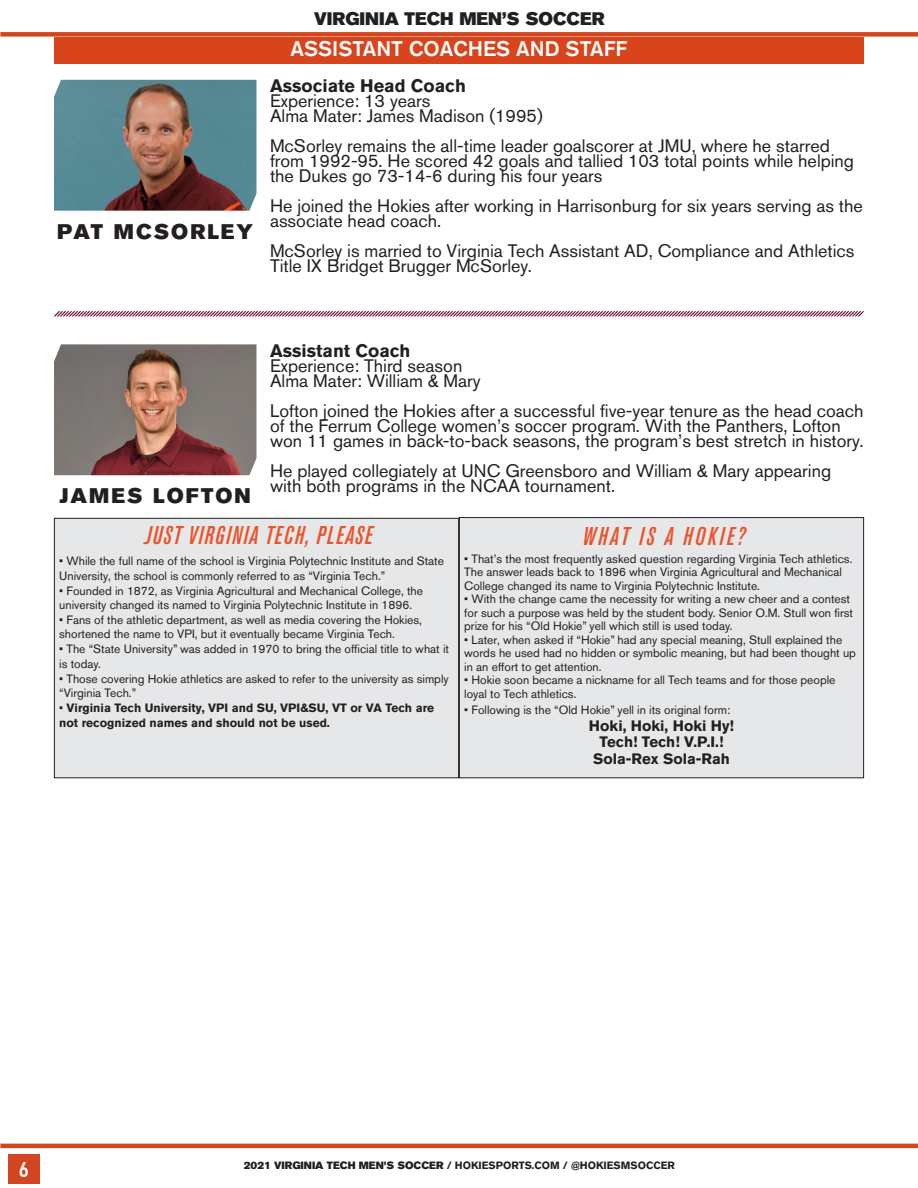
<style>
.page{position:relative;width:918px;height:1188px;background:#fff}
.page>*{position:absolute;margin:0;border:0;box-sizing:border-box;transform-origin:0 0}
.t1{font:25.5px "Akzidenz Grotesk BQ Md Cnd It Alt";letter-spacing:.05em;color:#ec5328}
.t2{font:25.5px "Akzidenz Grotesk BQ Md Cnd It Alt";letter-spacing:.1em;color:#ec5328}
.t3{font:500 21px "Akzidenz Grotesk BQ";color:#fff}
.t4{font:21px "Akzidenz Grotesk BQ Super";letter-spacing:.1em;color:#231f20}
.t5{font:21px "Virginia Tech Nike";color:#fff}
.t6{font:18px/15px "Akzidenz Grotesk BQ";color:#231f20}
.t7{font:700 18px "Akzidenz Grotesk BQ";color:#231f20}
.t8{font:18px "Akzidenz Grotesk BQ Super";color:#231f20}
.t9{font:700 15px "Akzidenz Grotesk BQ";color:#231f20}
.t10{font:12px/13.5px "Akzidenz Grotesk BQ";color:#231f20}
.t11{font:700 12px/14.4px "Akzidenz Grotesk BQ";color:#231f20}
.t12{font:700 10.5px "Akzidenz Grotesk BQ";color:#231f20}
.s1{font-weight:400}
.s2{font-family:"Akzidenz Grotesk BQ Super";font-weight:400}
</style>
<div class="page">
<div style="left:9px;top:1155px;width:31px;height:29px;background:#d2451e"></div>
<hr style="left:0;top:1144px;width:918px;height:4px;background:#d2451e">
<div style="left:0;top:32px;width:918px;height:5px;background:#d2451e"></div>
<div style="left:54px;top:37px;width:810px;height:27px;background:#d8441c"></div>
<img style="left:54px;top:344px;width:202px;height:131px">
<img style="left:54px;top:80px;width:202px;height:131px">
<svg style="left:54px;top:310px;width:810px;height:7px"></svg>
<div style="left:54px;top:518px;width:405px;height:260px;background:#e6e7e9"></div>
<div style="left:54px;top:518px;width:405px;height:260px;border:1px solid #231f20"></div>
<div style="left:459px;top:518px;width:405px;height:260px;background:#e6e7e9"></div>
<div style="left:459px;top:517px;width:405px;height:261px;border:1px solid #231f20"></div>
<h3 class="t8" style="left:314px;top:8px;width:292px">VIRGINIA TECH MEN’S SOCCER</h3>
<p class="t4" style="left:57px;top:219px;width:197px">PAT MCSORLEY</p>
<p class="t3" style="left:291px;top:36px;width:338px">ASSISTANT COACHES AND STAFF</p>
<p class="t7" style="left:270px;top:76px;width:197px">Associate Head Coach</p>
<p class="t6" style="left:270px;top:94px;width:162px">Experience: 13 years</p>
<p class="t6" style="left:270px;top:109px;width:274px">Alma Mater: James Madison (1995)</p>
<p class="t6" style="left:270px;top:139px;width:586px">McSorley remains the all-time leader goalscorer at JMU, where he starred from 1992-95. He scored 42 goals and tallied 103 total points while helping the Dukes go 73-14-6 during his four years</p>
<p class="t6" style="left:270px;top:199px;width:594px">He joined the Hokies after working in Harrisonburg for six years serving as the associate head coach.</p>
<p class="t6" style="left:270px;top:244px;width:586px">McSorley is married to Virginia Tech Assistant AD, Compliance and Athletics<br>Title IX Bridget Brugger McSorley.</p>
<p class="t4" style="left:60px;top:484px;width:193px">JAMES LOFTON</p>
<p class="t7" style="left:270px;top:340px;width:142px">Assistant Coach</p>
<p class="t6" style="left:270px;top:358px;width:194px">Experience: Third season</p>
<p class="t6" style="left:270px;top:373px;width:212px">Alma Mater: William &amp; Mary</p>
<p class="t6" style="left:270px;top:403px;width:595px">Lofton joined the Hokies after a successful five-year tenure as the head coach of the Ferrum College women’s soccer program. With the Panthers, Lofton won 11 games in back-to-back seasons, the program’s best stretch in history.</p>
<p class="t6" style="left:270px;top:463px;width:563px">He played collegiately at UNC Greensboro and William &amp; Mary appearing with both programs in the NCAA tournament.</p>
<p class="t1" style="left:145px;top:521px;width:230px">JUST VIRGINIA TECH, PLEASE</p>
<p class="t10" style="left:59px;top:554px;width:386px;line-height:14.4px">• While the full name of the school is Virginia Polytechnic Institute and State<br>University, the school is commonly referred to as “Virginia Tech.”</p>
<p class="t10" style="left:59px;top:583px;width:365px;line-height:14.4px">• Founded in 1872, as Virginia Agricultural and Mechanical College, the university changed its named to Virginia Polytechnic Institute in 1896.</p>
<p class="t10" style="left:59px;top:613px;width:364px;line-height:14.4px">• Fans of the athletic department, as well as media covering the Hokies, shortened the name to VPI, but it eventually became Virginia Tech.</p>
<p class="t10" style="left:59px;top:642px;width:391px;line-height:14.4px">• The “State University” was added in 1970 to bring the official title to what it is today.</p>
<p class="t10" style="left:59px;top:671px;width:391px;line-height:14.4px">• Those covering Hokie athletics are asked to refer to the university as simply “Virginia Tech.”</p>
<p class="t11" style="left:59px;top:701px;width:376px"><span class="s1">•</span> Virginia Tech University, VPI and SU, VPI&amp;SU, VT or VA Tech are not recognized names and should not be used.</p>
<p class="t2" style="left:583px;top:521px;width:164px">WHAT IS A HOKIE?</p>
<p class="t10" style="left:464px;top:552px;width:390px">• That’s the most frequently asked question regarding Virginia Tech athletics.<br>The answer leads back to 1896 when Virginia Agricultural and Mechanical<br>College changed its name to Virginia Polytechnic Institute.</p>
<p class="t10" style="left:464px;top:592px;width:390px">• With the change came the necessity for writing a new cheer and a contest for such a purpose was held by the student body. Senior O.M. Stull won first prize for his “Old Hokie” yell which still is used today.</p>
<p class="t10" style="left:464px;top:633px;width:393px">• Later, when asked if “Hokie” had any special meaning, Stull explained the words he used had no hidden or symbolic meaning, but had been thought up in an effort to get attention.</p>
<p class="t10" style="left:464px;top:673px;width:373px">• Hokie soon became a nickname for all Tech teams and for those people loyal to Tech athletics.</p>
<p class="t10" style="left:464px;top:703px;width:268px">• Following is the “Old Hokie” yell in its original form:</p>
<p class="t9" style="left:589px;top:717px;width:147px">Hoki, Hoki, Hoki Hy!</p>
<p class="t9" style="left:600px;top:734px;width:125px">Tech! Tech! V.P.I.!</p>
<p class="t9" style="left:593px;top:750px;width:138px">Sola-Rex Sola-Rah</p>
<h2 class="t5" style="left:20px;top:1159px;width:11px">6</h2>
<p class="t12" style="left:244px;top:1160px;width:433px"><span class="s2">2021 VIRGINIA TECH MEN’S SOCCER</span> / HOKIESPORTS.COM / @HOKIESMSOCCER</p>
</div>
